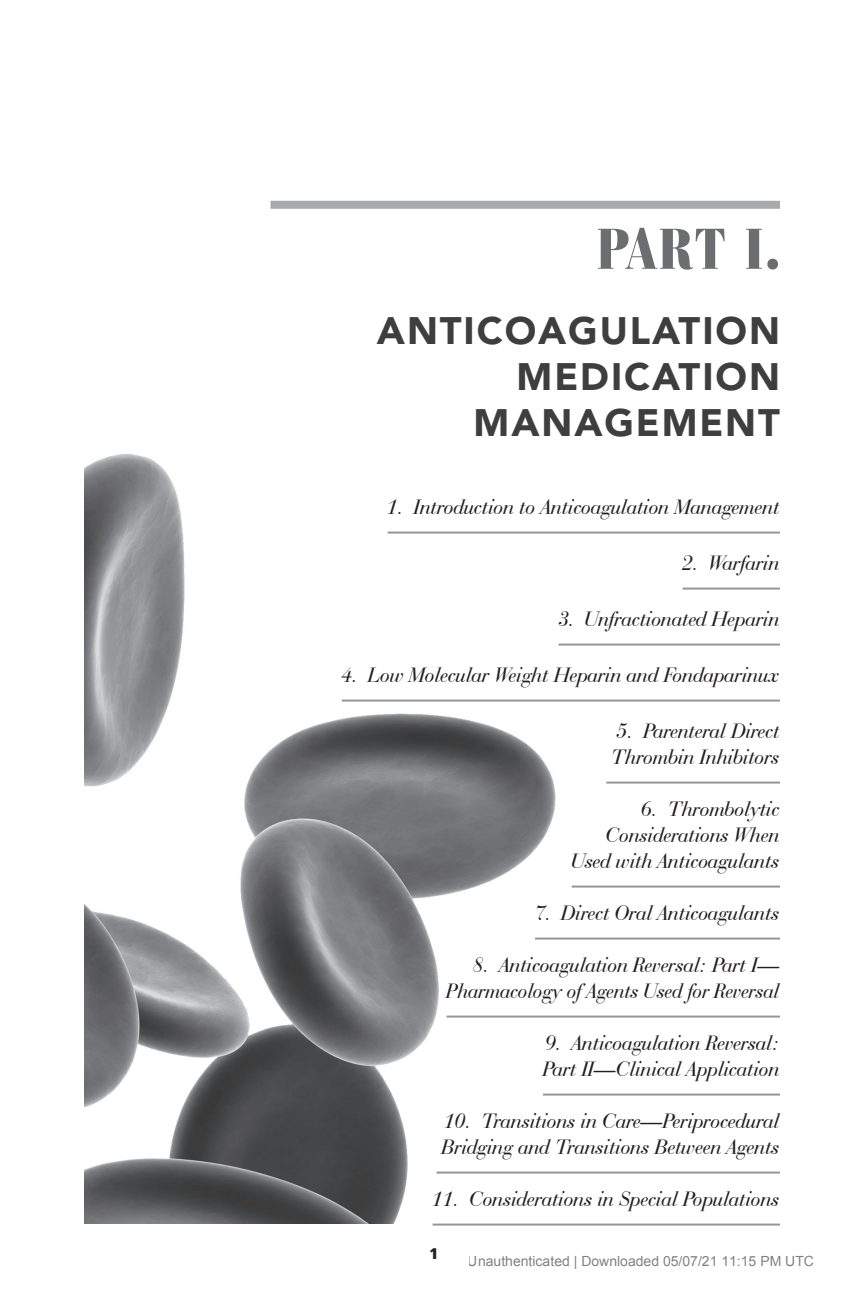
<style>
.page{position:relative;width:864px;height:1296px;background:#fff}
.page>*{position:absolute;margin:0;border:0;box-sizing:border-box;transform-origin:0 0}
.t1{font:900 condensed 60px "Bauer Bodoni BT";color:#6c6d70}
.t2{font:900 38px/45.6px "Avenir LT Std";letter-spacing:.05em;color:#3e3e3f;text-align:right}
.t3{font:italic 22px/26px "Bauer Bodoni BT";color:#231f20}
.t4{font:700 16px "Folio BT";color:#231f20}
.t5{font:14px "Arial";color:rgb(0 0 0/.5)}
</style>
<div class="page">
<img style="left:84px;top:454px;width:696px;height:770px">
<div style="left:271px;top:201px;width:509px;height:8px;background:#a8a9ad"></div>
<hr style="left:388px;top:532px;width:392px;height:2px;background:#939598">
<hr style="left:683px;top:588px;width:97px;height:2px;background:#939598">
<hr style="left:559px;top:644px;width:221px;height:2px;background:#939598">
<hr style="left:342px;top:700px;width:438px;height:2px;background:#939598">
<hr style="left:606px;top:782px;width:174px;height:2px;background:#939598">
<hr style="left:572px;top:886px;width:208px;height:2px;background:#939598">
<hr style="left:535px;top:938px;width:245px;height:2px;background:#939598">
<hr style="left:447px;top:1016px;width:333px;height:2px;background:#939598">
<hr style="left:543px;top:1094px;width:237px;height:2px;background:#939598">
<hr style="left:437px;top:1172px;width:343px;height:2px;background:#939598">
<hr style="left:433px;top:1224px;width:347px;height:2px;background:#939598">
<h1 class="t1" style="left:597px;top:211px;width:184px">PART I.</h1>
<h2 class="t2" style="left:377px;top:308px;width:405px">ANTICOAGULATION<br>MEDICATION<br>MANAGEMENT</h2>
<p class="t3" style="left:388px;top:493px;width:394px">1. Introduction to Anticoagulation Management</p>
<p class="t3" style="left:683px;top:549px;width:99px">2. Warfarin</p>
<p class="t3" style="left:559px;top:605px;width:223px">3. Unfractionated Heparin</p>
<p class="t3" style="left:342px;top:661px;width:440px">4. Low Molecular Weight Heparin and Fondaparinux</p>
<p class="t3" style="left:612px;top:717px;width:170px">5. Parenteral Direct<br>Thrombin Inhibitors</p>
<p class="t3" style="left:572px;top:795px;width:210px;text-align:right">6. Thrombolytic<br>Considerations When<br>Used with Anticoagulants</p>
<p class="t3" style="left:535px;top:899px;width:246px">7. Direct Oral Anticoagulants</p>
<p class="t3" style="left:447px;top:951px;width:335px;text-align:right">8. Anticoagulation Reversal: Part I—<br>Pharmacology of Agents Used for Reversal</p>
<p class="t3" style="left:543px;top:1029px;width:238px">9. Anticoagulation Reversal:<br>Part II—Clinical Application</p>
<p class="t3" style="left:442px;top:1107px;width:340px">10. Transitions in Care—Periprocedural<br>Bridging and Transitions Between Agents</p>
<p class="t3" style="left:433px;top:1185px;width:349px">11. Considerations in Special Populations</p>
<p class="t4" style="left:429px;top:1244px;width:12px">1</p>
<p class="t5" style="left:468px;top:1253px;width:348px">Unauthenticated | Downloaded 05/07/21 11:15 PM UTC</p>
</div>
